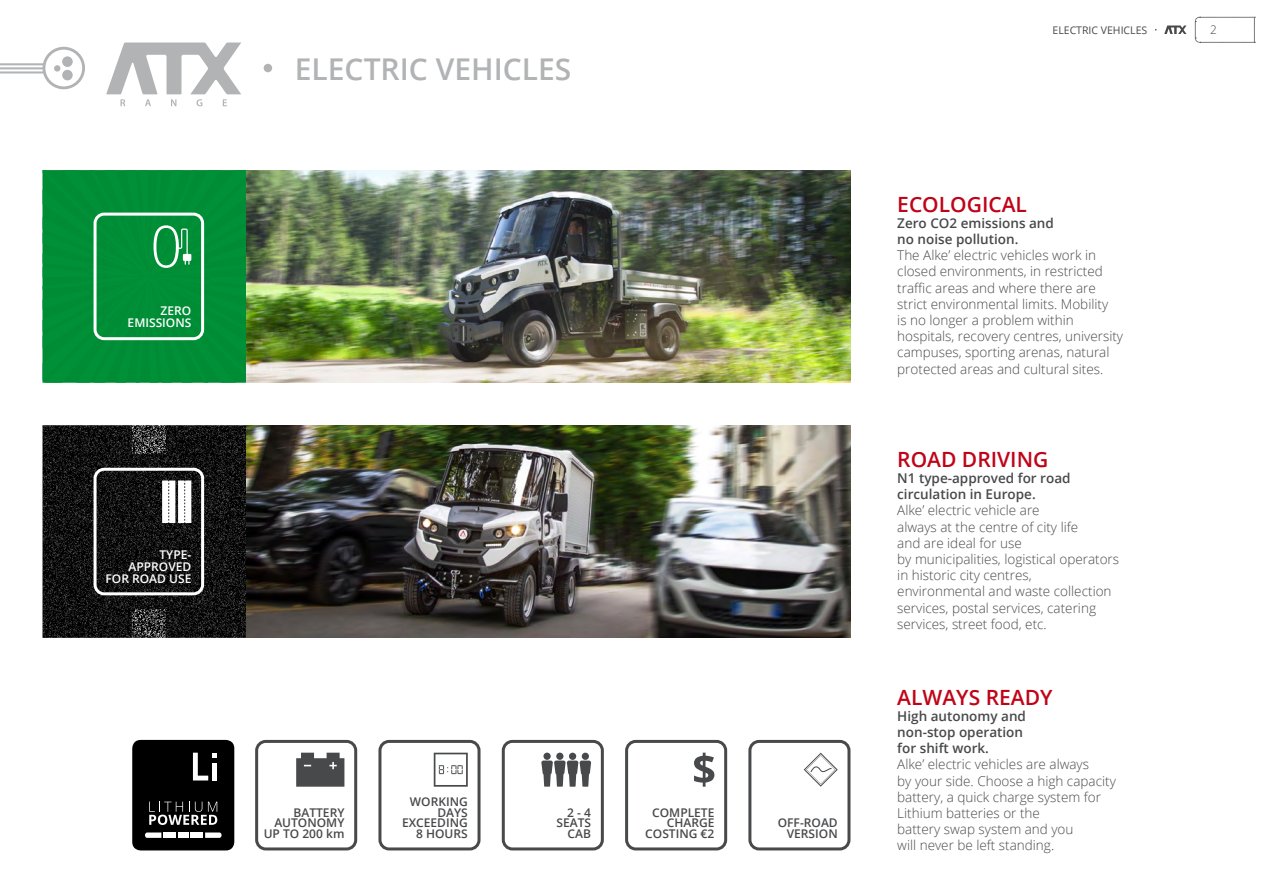
<style>
.page{position:relative;width:1263px;height:893px;background:#fff}
.page>*{position:absolute;margin:0;border:0;box-sizing:border-box;transform-origin:0 0}
.t1{font:600 30px "Open Sans";color:#b1b3b4}
.t2{font:600 21px "Open Sans";color:#c00418}
.t3{font:300 13.5px/16.2px "Open Sans";color:#48494b}
.t4{font:600 13.5px/16.2px "Open Sans";color:#48494b}
.t5{font:600 12px/10.5px "Open Sans";color:#48494b;text-align:right}
.t6{font:600 12px/12px "Open Sans";color:#fff;text-align:right}
.t7{font:300 11.85px "Open Sans";color:#48494b}
.t8{font:10.5px "Open Sans";color:#48494b}
</style>
<div class="page">
<img style="left:43px;top:425px;width:204px;height:213px">
<div style="left:43px;top:170px;width:204px;height:213px;background:#008e36"></div>
<img style="left:247px;top:170px;width:603px;height:213px">
<img style="left:247px;top:425px;width:603px;height:213px">
<div style="left:94px;top:468px;width:110px;height:127px;border:3px solid #fff;border-radius:9px"></div>
<div style="left:94px;top:213px;width:110px;height:127px;border:3px solid #fff;border-radius:9px"></div>
<svg style="left:154px;top:225px;width:37px;height:43px"></svg>
<svg style="left:162px;top:480px;width:29px;height:43px"></svg>
<div style="left:502px;top:740px;width:102px;height:110px;border:3px solid #48494b;border-radius:9px"></div>
<div style="left:378px;top:740px;width:102px;height:110px;border:3px solid #48494b;border-radius:9px"></div>
<div style="left:255px;top:740px;width:102px;height:110px;border:3px solid #48494b;border-radius:9px"></div>
<svg style="left:296px;top:753px;width:48px;height:34px;background:#5a5b5d"></svg>
<svg style="left:434px;top:753px;width:34px;height:34px"></svg>
<div style="left:625px;top:740px;width:102px;height:110px;border:3px solid #48494b;border-radius:9px"></div>
<svg style="left:694px;top:753px;width:20px;height:34px"></svg>
<div style="left:132px;top:740px;width:102px;height:110px;background:#000;border-radius:9px"></div>
<svg style="left:205px;top:832px;width:17px;height:6px"></svg>
<div style="left:163px;top:832px;width:13px;height:6px;background:#fff"></div>
<div style="left:191px;top:832px;width:12px;height:6px;background:#fff"></div>
<div style="left:178px;top:832px;width:11px;height:6px;background:#fff"></div>
<svg style="left:145px;top:832px;width:16px;height:6px"></svg>
<svg style="left:149px;top:802px;width:68px;height:23px"></svg>
<svg style="left:193px;top:753px;width:24px;height:27px"></svg>
<div style="left:264px;top:64px;width:8px;height:8px;background:#b1b3b4;border-radius:50%"></div>
<svg style="left:106px;top:43px;width:135px;height:63px"></svg>
<svg style="left:0;top:47px;width:85px;height:42px"></svg>
<div style="left:62px;top:70px;width:11px;height:10px;background:#b1b3b4;border-radius:50%"></div>
<div style="left:62px;top:56px;width:11px;height:11px;background:#b1b3b4;border-radius:50%"></div>
<div style="left:54px;top:65px;width:6px;height:7px;background:#b1b3b4;border-radius:50%"></div>
<div style="left:582px;top:753px;width:7px;height:7px;background:#48494b;border-radius:50%"></div>
<div style="left:569px;top:753px;width:7px;height:7px;background:#48494b;border-radius:50%"></div>
<div style="left:556px;top:753px;width:7px;height:7px;background:#48494b;border-radius:50%"></div>
<svg style="left:541px;top:760px;width:50px;height:27px"></svg>
<div style="left:543px;top:753px;width:8px;height:7px;background:#48494b;border-radius:50%"></div>
<div style="left:748px;top:740px;width:102px;height:110px;border:3px solid #48494b;border-radius:9px"></div>
<svg style="left:804px;top:753px;width:34px;height:34px"></svg>
<svg style="left:1164px;top:26px;width:22px;height:8px"></svg>
<svg style="left:1195px;top:17px;width:60px;height:26px"></svg>
<p class="t6" style="left:128px;top:305px;width:65px">ZERO<br>EMISSIONS</p>
<p class="t6" style="left:106px;top:548px;width:87px">TYPE-<br>APPROVED<br>FOR ROAD USE</p>
<h1 class="t1" style="left:295px;top:48px;width:278px">ELECTRIC VEHICLES</h1>
<p class="t5" style="left:264px;top:807px;width:82px">BATTERY<br>AUTONOMY<br>UP TO 200 km</p>
<p class="t5" style="left:402px;top:796px;width:67px">WORKING<br>DAYS<br>EXCEEDING<br>8 HOURS</p>
<p class="t5" style="left:556px;top:807px;width:36px">2 - 4<br>SEATS<br>CAB</p>
<p class="t5" style="left:645px;top:807px;width:71px">COMPLETE<br>CHARGE<br>COSTING €2</p>
<p class="t8" style="left:1052px;top:23px;width:96px">ELECTRIC VEHICLES</p>
<p class="t7" style="left:1210px;top:22px;width:8px">2</p>
<p class="t5" style="left:778px;top:817px;width:61px">OFF-ROAD<br>VERSION</p>
<h2 class="t2" style="left:897px;top:190px;width:131px">ECOLOGICAL</h2>
<p class="t4" style="left:897px;top:215px;width:158px">Zero CO2 emissions and no noise pollution.</p>
<p class="t3" style="left:897px;top:247px;width:227px">The Alke’ electric vehicles work in closed environments, in restricted traffic areas and where there are strict environmental limits. Mobility<br>is no longer a problem within hospitals, recovery centres, university campuses, sporting arenas, natural protected areas and cultural sites.</p>
<h2 class="t2" style="left:897px;top:445px;width:153px">ROAD DRIVING</h2>
<p class="t4" style="left:897px;top:470px;width:175px">N1 type-approved for road circulation in Europe.</p>
<p class="t3" style="left:897px;top:502px;width:223px">Alke’ electric vehicle are<br>always at the centre of city life<br>and are ideal for use<br>by municipalities, logistical operators in historic city centres, environmental and waste collection services, postal services, catering services, street food, etc.</p>
<h2 class="t2" style="left:897px;top:683px;width:157px">ALWAYS READY</h2>
<p class="t4" style="left:897px;top:708px;width:130px">High autonomy and non-stop operation for shift work.</p>
<p class="t3" style="left:897px;top:756px;width:220px">Alke’ electric vehicles are always<br>by your side. Choose a high capacity battery, a quick charge system for<br>Lithium batteries or the<br>battery swap system and you<br>will never be left standing.</p>
</div>
